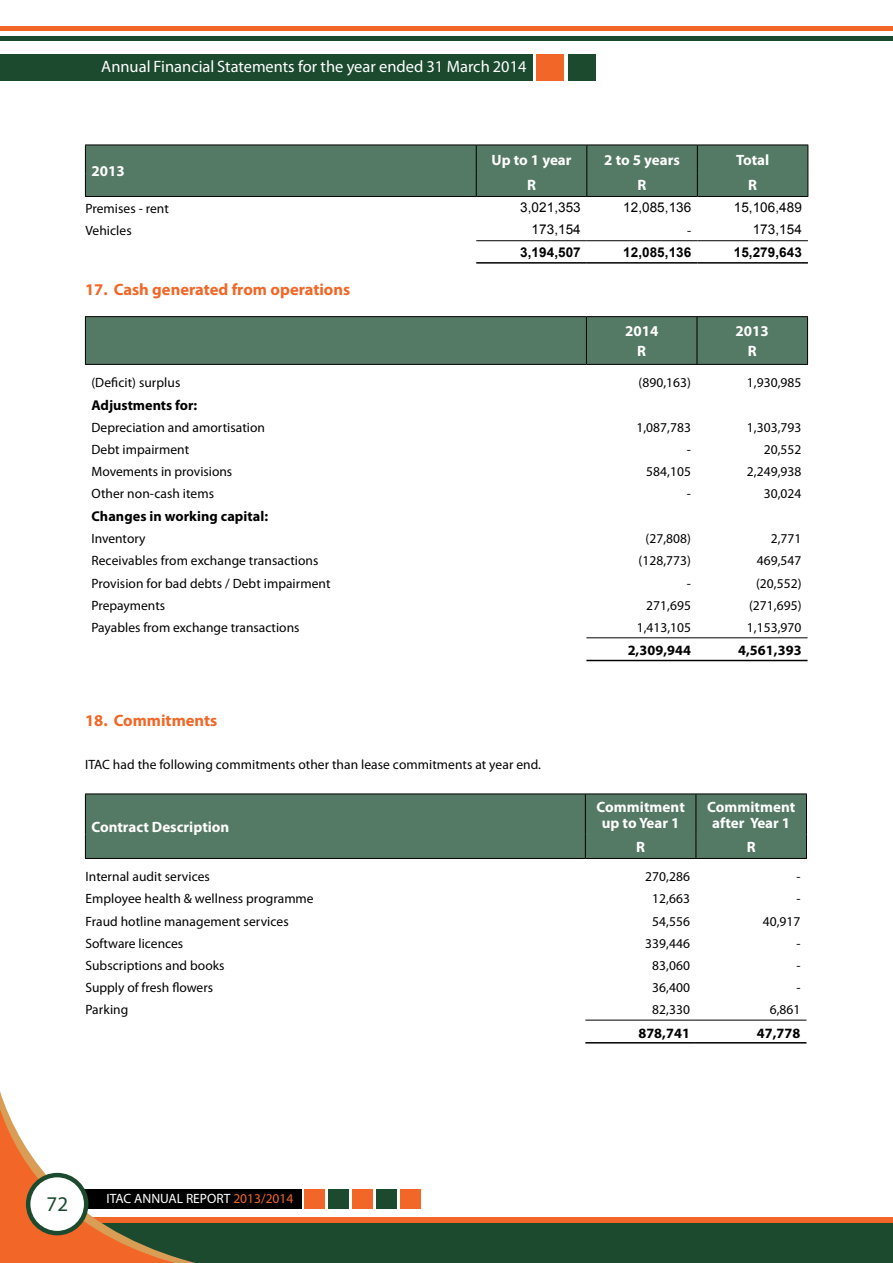
<style>
.page{position:relative;width:893px;height:1263px;background:#fff}
.page>*{position:absolute;margin:0;border:0;box-sizing:border-box;transform-origin:0 0}
.t1{font:21px "Myriad Pro";color:#1b4a2f}
.t2{font:16.5px "Myriad Pro";color:#fff}
.t3{font:700 16.5px "Myriad Pro";color:#f26727}
.t4{font:700 15px/19.5px "Myriad Pro";color:#fff;text-align:center}
.t5{font:700 14.25px "Myriad Pro";letter-spacing:.005em;color:#000}
.t6{font:13.5px "Myriad Pro";letter-spacing:.005em;color:#000}
.t7{font:13.5px "Arial";letter-spacing:.005em;color:#000}
.t8{font:700 13.5px "Arial";letter-spacing:.005em;color:#000}
.t9{font:13.5px "Myriad Pro";color:#fff}
.s1{color:#f26727}
</style>
<div class="page">
<div style="left:0;top:1217px;width:893px;height:11px;background:#f26727"></div>
<hr style="left:0;top:27px;width:893px;height:4px;background:#f26727">
<hr style="left:0;top:37px;width:893px;height:4px;background:#1b4a2f">
<div style="left:0;top:1189px;width:301px;height:20px;background:#000"></div>
<div style="left:0;top:1223px;width:893px;height:40px;background:#1b4a2f"></div>
<svg style="left:0;top:1091px;width:195px;height:172px"></svg>
<div style="left:28px;top:1175px;width:58px;height:58px;background:#fff;border-radius:50%"></div>
<div style="left:26px;top:1173px;width:62px;height:62px;border:4px solid #1b4a2f;border-radius:50%"></div>
<div style="left:401px;top:1189px;width:20px;height:20px;background:#f26727"></div>
<div style="left:377px;top:1189px;width:20px;height:20px;background:#1b4a2f"></div>
<div style="left:352px;top:1189px;width:21px;height:20px;background:#f26727"></div>
<div style="left:328px;top:1189px;width:21px;height:20px;background:#1b4a2f"></div>
<div style="left:304px;top:1189px;width:21px;height:20px;background:#f26727"></div>
<div style="left:0;top:54px;width:532px;height:27px;background:#1b4a2f"></div>
<div style="left:537px;top:54px;width:27px;height:27px;background:#f26727"></div>
<div style="left:568px;top:54px;width:28px;height:27px;background:#1b4a2f"></div>
<hr style="left:476px;top:262px;width:111px;height:2px;background:#000">
<hr style="left:587px;top:262px;width:110px;height:2px;background:#000">
<hr style="left:697px;top:262px;width:111px;height:2px;background:#000">
<hr style="left:476px;top:240px;width:111px;height:1px;background:#000">
<hr style="left:587px;top:240px;width:110px;height:1px;background:#000">
<hr style="left:697px;top:240px;width:111px;height:1px;background:#000">
<hr style="left:476px;top:196px;width:111px;height:1px;background:#000">
<hr style="left:587px;top:196px;width:110px;height:1px;background:#000">
<hr style="left:697px;top:196px;width:111px;height:1px;background:#000">
<hr style="left:85px;top:196px;width:391px;height:1px;background:#000">
<div style="left:85px;top:145px;width:723px;height:51px;background:#547964"></div>
<div style="left:86px;top:317px;width:721px;height:47px;background:#547964"></div>
<hr style="left:586px;top:660px;width:111px;height:1px;background:#000">
<hr style="left:697px;top:660px;width:110px;height:1px;background:#000">
<hr style="left:586px;top:637px;width:111px;height:1px;background:#000">
<hr style="left:697px;top:637px;width:110px;height:1px;background:#000">
<hr style="left:85px;top:316px;width:501px;height:1px;background:#000">
<hr style="left:85px;top:317px;width:1px;height:47px;background:#000">
<hr style="left:586px;top:316px;width:111px;height:1px;background:#000">
<hr style="left:586px;top:317px;width:1px;height:47px;background:#000">
<hr style="left:697px;top:316px;width:111px;height:1px;background:#000">
<hr style="left:697px;top:317px;width:1px;height:47px;background:#000">
<hr style="left:807px;top:317px;width:1px;height:47px;background:#000">
<hr style="left:85px;top:364px;width:501px;height:1px;background:#000">
<hr style="left:586px;top:364px;width:111px;height:1px;background:#000">
<hr style="left:697px;top:364px;width:111px;height:1px;background:#000">
<div style="left:86px;top:794px;width:720px;height:64px;background:#547964"></div>
<hr style="left:585px;top:1042px;width:111px;height:1px;background:#000">
<hr style="left:696px;top:1042px;width:110px;height:1px;background:#000">
<hr style="left:585px;top:1020px;width:111px;height:1px;background:#000">
<hr style="left:696px;top:1020px;width:110px;height:1px;background:#000">
<hr style="left:585px;top:793px;width:111px;height:1px;background:#000">
<hr style="left:696px;top:793px;width:111px;height:1px;background:#000">
<hr style="left:696px;top:794px;width:1px;height:40px;background:#000">
<hr style="left:806px;top:794px;width:1px;height:40px;background:#000">
<hr style="left:85px;top:793px;width:500px;height:1px;background:#000">
<hr style="left:85px;top:794px;width:1px;height:40px;background:#000">
<hr style="left:585px;top:794px;width:1px;height:40px;background:#000">
<svg style="left:85px;top:834px;width:1px;height:24px"></svg>
<svg style="left:585px;top:834px;width:1px;height:24px"></svg>
<svg style="left:696px;top:834px;width:1px;height:24px"></svg>
<svg style="left:806px;top:834px;width:1px;height:24px"></svg>
<hr style="left:85px;top:858px;width:500px;height:1px;background:#000">
<hr style="left:585px;top:858px;width:111px;height:1px;background:#000">
<hr style="left:696px;top:858px;width:111px;height:1px;background:#000">
<p class="t2" style="left:101px;top:56px;width:427px">Annual Financial Statements for the year ended 31 March 2014</p>
<p class="t4" style="left:91px;top:161px;width:35px">2013</p>
<p class="t4" style="left:491px;top:149px;width:82px">Up to 1 year</p>
<p class="t4" style="left:604px;top:149px;width:77px">2 to 5 years</p>
<p class="t4" style="left:736px;top:149px;width:35px">Total</p>
<p class="t4" style="left:527px;top:175px;width:10px">R</p>
<p class="t4" style="left:638px;top:175px;width:10px">R</p>
<p class="t4" style="left:748px;top:175px;width:10px">R</p>
<p class="t6" style="left:85px;top:200px;width:85px">Premises - rent</p>
<p class="t7" style="left:520px;top:199px;width:62px">3,021,353</p>
<p class="t7" style="left:623px;top:199px;width:70px">12,085,136</p>
<p class="t7" style="left:734px;top:199px;width:70px">15,106,489</p>
<p class="t6" style="left:85px;top:222px;width:48px">Vehicles</p>
<p class="t7" style="left:532px;top:221px;width:51px">173,154</p>
<p class="t6" style="left:687px;top:222px;width:6px">-</p>
<p class="t7" style="left:753px;top:221px;width:51px">173,154</p>
<p class="t8" style="left:520px;top:244px;width:62px">3,194,507</p>
<p class="t8" style="left:623px;top:244px;width:70px">12,085,136</p>
<p class="t8" style="left:734px;top:244px;width:70px">15,279,643</p>
<p class="t3" style="left:85px;top:279px;width:267px">17. Cash generated from operations</p>
<p class="t4" style="left:625px;top:321px;width:35px">2014<br>R</p>
<p class="t4" style="left:736px;top:321px;width:35px">2013<br>R</p>
<p class="t6" style="left:91px;top:374px;width:90px">(Deficit) surplus</p>
<p class="t6" style="left:638px;top:374px;width:54px">(890,163)</p>
<p class="t6" style="left:747px;top:374px;width:56px">1,930,985</p>
<p class="t5" style="left:91px;top:396px;width:107px">Adjustments for:</p>
<p class="t6" style="left:91px;top:419px;width:175px">Depreciation and amortisation</p>
<p class="t6" style="left:636px;top:419px;width:56px">1,087,783</p>
<p class="t6" style="left:747px;top:419px;width:56px">1,303,793</p>
<p class="t6" style="left:91px;top:441px;width:99px">Debt impairment</p>
<p class="t6" style="left:687px;top:441px;width:6px">-</p>
<p class="t6" style="left:764px;top:441px;width:39px">20,552</p>
<p class="t6" style="left:91px;top:463px;width:142px">Movements in provisions</p>
<p class="t6" style="left:646px;top:463px;width:46px">584,105</p>
<p class="t6" style="left:747px;top:463px;width:56px">2,249,938</p>
<p class="t6" style="left:91px;top:486px;width:124px">Other non-cash items</p>
<p class="t6" style="left:687px;top:486px;width:6px">-</p>
<p class="t6" style="left:764px;top:486px;width:39px">30,024</p>
<p class="t5" style="left:91px;top:507px;width:178px">Changes in working capital:</p>
<p class="t6" style="left:91px;top:530px;width:56px">Inventory</p>
<p class="t6" style="left:645px;top:530px;width:47px">(27,808)</p>
<p class="t6" style="left:771px;top:530px;width:32px">2,771</p>
<p class="t6" style="left:91px;top:553px;width:229px">Receivables from exchange transactions</p>
<p class="t6" style="left:638px;top:553px;width:54px">(128,773)</p>
<p class="t6" style="left:757px;top:553px;width:46px">469,547</p>
<p class="t6" style="left:91px;top:575px;width:241px">Provision for bad debts / Debt impairment</p>
<p class="t6" style="left:687px;top:575px;width:6px">-</p>
<p class="t6" style="left:756px;top:575px;width:47px">(20,552)</p>
<p class="t6" style="left:91px;top:597px;width:75px">Prepayments</p>
<p class="t6" style="left:646px;top:597px;width:46px">271,695</p>
<p class="t6" style="left:749px;top:597px;width:54px">(271,695)</p>
<p class="t6" style="left:91px;top:619px;width:210px">Payables from exchange transactions</p>
<p class="t6" style="left:637px;top:619px;width:56px">1,413,105</p>
<p class="t6" style="left:747px;top:619px;width:56px">1,153,970</p>
<p class="t5" style="left:628px;top:640px;width:65px">2,309,944</p>
<p class="t5" style="left:738px;top:640px;width:65px">4,561,393</p>
<p class="t3" style="left:85px;top:710px;width:134px">18. Commitments</p>
<p class="t6" style="left:85px;top:756px;width:457px">ITAC had the following commitments other than lease commitments at year end.</p>
<p class="t4" style="left:91px;top:816px;width:139px">Contract Description</p>
<p class="t4" style="left:596px;top:798px;width:90px;line-height:16.5px">Commitment up to Year 1</p>
<p class="t4" style="left:707px;top:798px;width:90px;line-height:16.5px">Commitment after Year 1</p>
<p class="t4" style="left:636px;top:837px;width:10px">R</p>
<p class="t4" style="left:747px;top:837px;width:10px">R</p>
<p class="t6" style="left:85px;top:868px;width:126px">Internal audit services</p>
<p class="t6" style="left:645px;top:868px;width:46px">270,286</p>
<p class="t6" style="left:796px;top:868px;width:6px">-</p>
<p class="t6" style="left:85px;top:891px;width:230px">Employee health &amp; wellness programme</p>
<p class="t6" style="left:652px;top:891px;width:39px">12,663</p>
<p class="t6" style="left:796px;top:891px;width:6px">-</p>
<p class="t6" style="left:85px;top:913px;width:205px">Fraud hotline management services</p>
<p class="t6" style="left:652px;top:913px;width:39px">54,556</p>
<p class="t6" style="left:763px;top:913px;width:39px">40,917</p>
<p class="t6" style="left:85px;top:935px;width:99px">Software licences</p>
<p class="t6" style="left:645px;top:935px;width:46px">339,446</p>
<p class="t6" style="left:796px;top:935px;width:6px">-</p>
<p class="t6" style="left:85px;top:957px;width:141px">Subscriptions and books</p>
<p class="t6" style="left:652px;top:957px;width:39px">83,060</p>
<p class="t6" style="left:796px;top:957px;width:6px">-</p>
<p class="t6" style="left:85px;top:979px;width:129px">Supply of fresh flowers</p>
<p class="t6" style="left:652px;top:979px;width:39px">36,400</p>
<p class="t6" style="left:796px;top:979px;width:6px">-</p>
<p class="t6" style="left:85px;top:1001px;width:44px">Parking</p>
<p class="t6" style="left:652px;top:1001px;width:39px">82,330</p>
<p class="t6" style="left:770px;top:1001px;width:32px">6,861</p>
<p class="t5" style="left:638px;top:1023px;width:53px">878,741</p>
<p class="t5" style="left:757px;top:1023px;width:45px">47,778</p>
<h1 class="t1" style="left:47px;top:1191px;width:23px">72</h1>
<p class="t9" style="left:107px;top:1190px;width:188px">ITAC ANNUAL REPORT <span class="s1">2013/2014</span></p>
</div>
